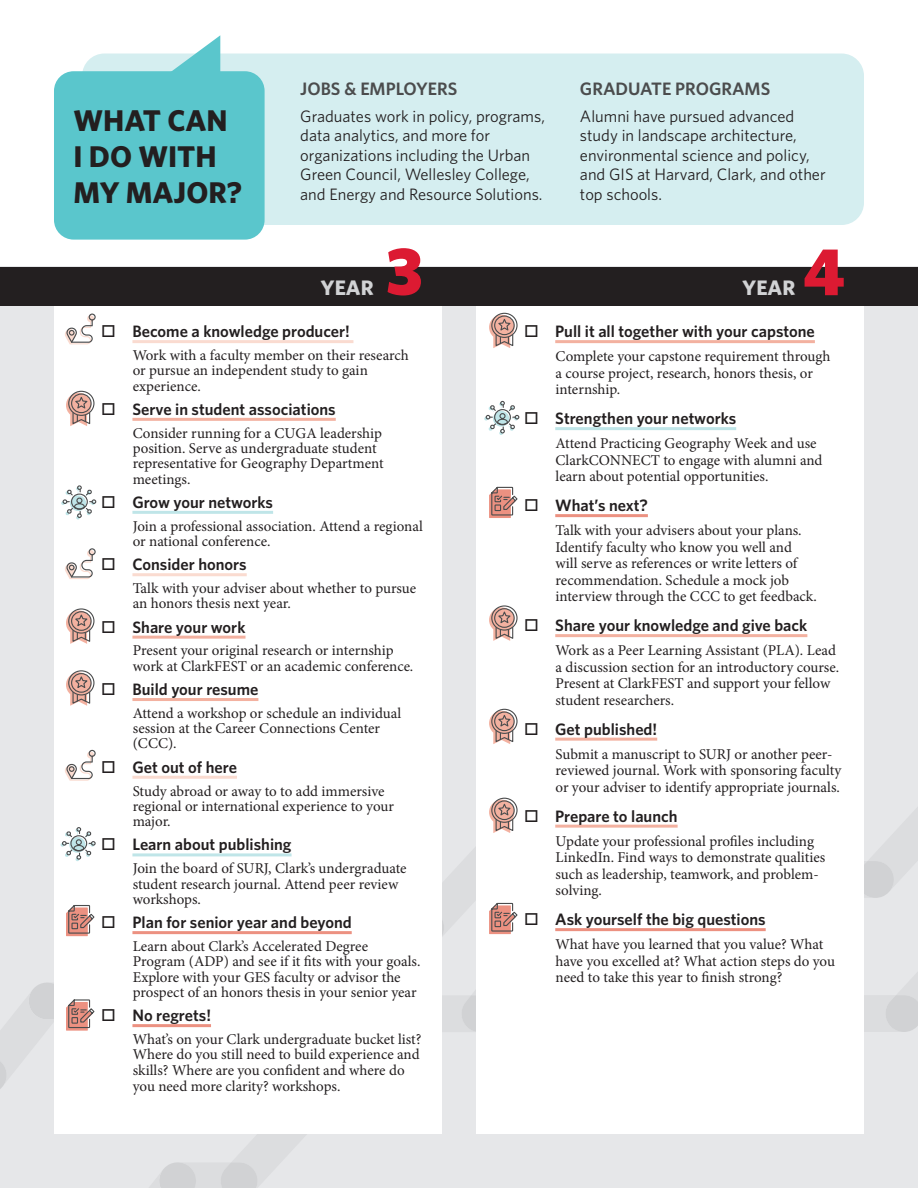
<style>
.page{position:relative;width:918px;height:1188px;background:#fff}
.page>*{position:absolute;margin:0;border:0;box-sizing:border-box;transform-origin:0 0}
.t1{font:900 67.5px "Whitney";color:#dc1a32}
.t2{font:700 30px/36px "Whitney";color:#231f20}
.t3{font:700 21px "Whitney";color:#d1d2d4}
.t4{font:600 18px "Whitney";color:#4b4c4d}
.t5{font:600 16.5px "Whitney";color:#231f20}
.t6{font:16.5px/19.5px "Whitney";color:#231f20}
.t7{font:15px/16.5px "Minion Pro";color:#231f20}
</style>
<div class="page">
<div style="left:0;top:266px;width:918px;height:922px;background:#e6e7e9"></div>
<div style="left:82px;top:54px;width:782px;height:171px;background:#d5eef0;border-radius:22px"></div>
<div style="left:54px;top:306px;width:387px;height:828px;background:#fff"></div>
<hr style="left:132px;top:340px;width:221px;height:3px;background:#fadbd0">
<hr style="left:132px;top:418px;width:204px;height:3px;background:#f3b1a0">
<hr style="left:132px;top:511px;width:141px;height:3px;background:#bfe5e8">
<hr style="left:132px;top:573px;width:115px;height:3px;background:#fadbd0">
<hr style="left:132px;top:636px;width:114px;height:3px;background:#f3b1a0">
<hr style="left:132px;top:698px;width:126px;height:3px;background:#f3b1a0">
<div style="left:477px;top:306px;width:387px;height:828px;background:#fff"></div>
<hr style="left:555px;top:340px;width:260px;height:3px;background:#f3b1a0">
<hr style="left:555px;top:427px;width:181px;height:3px;background:#bfe5e8">
<hr style="left:555px;top:514px;width:93px;height:3px;background:#ec9181">
<hr style="left:555px;top:634px;width:252px;height:3px;background:#f3b1a0">
<hr style="left:555px;top:738px;width:102px;height:3px;background:#f3b1a0">
<svg style="left:147px;top:35px;width:73px;height:36px"></svg>
<div style="left:54px;top:71px;width:211px;height:169px;background:#5ac6cc;border-radius:20px"></div>
<div style="left:0;top:267px;width:918px;height:39px;background:#231f20"></div>
<div style="left:68px;top:608px;width:26px;height:26px;border:1px solid #4b4c4d;border-radius:50%"></div>
<svg style="left:66px;top:610px;width:26px;height:34px"></svg>
<svg style="left:61px;top:485px;width:36px;height:35px"></svg>
<svg style="left:65px;top:314px;width:31px;height:30px"></svg>
<div style="left:68px;top:391px;width:26px;height:25px;border:1px solid #4b4c4d;border-radius:50%"></div>
<svg style="left:66px;top:393px;width:26px;height:33px"></svg>
<div style="left:491px;top:313px;width:27px;height:25px;border:1px solid #4b4c4d;border-radius:50%"></div>
<svg style="left:489px;top:315px;width:26px;height:33px"></svg>
<div style="left:491px;top:709px;width:27px;height:25px;border:1px solid #4b4c4d;border-radius:50%"></div>
<svg style="left:489px;top:711px;width:26px;height:33px"></svg>
<div style="left:491px;top:605px;width:27px;height:26px;border:1px solid #4b4c4d;border-radius:50%"></div>
<svg style="left:489px;top:607px;width:26px;height:34px"></svg>
<svg style="left:489px;top:486px;width:29px;height:32px"></svg>
<svg style="left:65px;top:548px;width:31px;height:31px"></svg>
<div style="left:68px;top:670px;width:26px;height:25px;border:1px solid #4b4c4d;border-radius:50%"></div>
<svg style="left:66px;top:672px;width:26px;height:34px"></svg>
<svg style="left:484px;top:400px;width:36px;height:35px"></svg>
<svg style="left:0;top:750px;width:918px;height:438px"></svg>
<h2 class="t2" style="left:74px;top:102px;width:170px">WHAT CAN<br>I DO WITH<br>MY MAJOR?</h2>
<p class="t4" style="left:300px;top:77px;width:159px">JOBS &amp; EMPLOYERS</p>
<p class="t6" style="left:300px;top:106px;width:246px">Graduates work in policy, programs, data analytics, and more for organizations including the Urban Green Council, Wellesley College, and Energy and Resource Solutions.</p>
<p class="t4" style="left:580px;top:77px;width:192px">GRADUATE PROGRAMS</p>
<p class="t6" style="left:580px;top:106px;width:247px">Alumni have pursued advanced study in landscape architecture, environmental science and policy, and GIS at Harvard, Clark, and other top schools.</p>
<h3 class="t3" style="left:321px;top:273px;width:55px">YEAR</h3>
<h1 class="t1" style="left:386px;top:226px;width:39px">3</h1>
<p class="t5" style="left:132px;top:320px;width:219px">Become a knowledge producer!</p>
<p class="t7" style="left:133px;top:348px;width:278px;line-height:15.3px">Work with a faculty member on their research or pursue an independent study to gain experience.</p>
<p class="t5" style="left:132px;top:398px;width:205px">Serve in student associations</p>
<p class="t7" style="left:133px;top:425px;width:252px;line-height:15.3px">Consider running for a CUGA leadership position. Serve as undergraduate student representative for Geography Department meetings.</p>
<p class="t5" style="left:132px;top:491px;width:142px">Grow your networks</p>
<p class="t7" style="left:133px;top:518px;width:292px;line-height:15.3px">Join a professional association. Attend a regional or national conference.</p>
<p class="t5" style="left:132px;top:554px;width:116px">Consider honors</p>
<p class="t7" style="left:133px;top:581px;width:285px;line-height:15.3px">Talk with your adviser about whether to pursue an honors thesis next year.</p>
<p class="t5" style="left:132px;top:616px;width:115px">Share your work</p>
<p class="t7" style="left:133px;top:643px;width:282px;line-height:15.3px">Present your original research or internship work at ClarkFEST or an academic conference.</p>
<p class="t5" style="left:132px;top:678px;width:127px">Build your resume</p>
<p class="t7" style="left:133px;top:705px;width:270px;line-height:15.3px">Attend a workshop or schedule an individual session at the Career Connections Center (CCC).</p>
<p class="t5" style="left:132px;top:756px;width:106px">Get out of here</p>
<p class="t7" style="left:133px;top:783px;width:263px;line-height:15.3px">Study abroad or away to to add immersive regional or international experience to your major.</p>
<p class="t5" style="left:132px;top:834px;width:161px">Learn about publishing</p>
<p class="t7" style="left:133px;top:861px;width:275px;line-height:15.3px">Join the board of SURJ, Clark’s undergraduate student research journal. Attend peer review workshops.</p>
<p class="t5" style="left:132px;top:911px;width:221px">Plan for senior year and beyond</p>
<p class="t7" style="left:133px;top:939px;width:289px;line-height:15.3px">Learn about Clark’s Accelerated Degree Program (ADP) and see if it fits with your goals.<br>Explore with your GES faculty or advisor the prospect of an honors thesis in your senior year</p>
<p class="t5" style="left:132px;top:1004px;width:80px">No regrets!</p>
<p class="t7" style="left:133px;top:1031px;width:290px;line-height:15.8px">What’s on your Clark undergraduate bucket list?<br>Where do you still need to build experience and skills? Where are you confident and where do you need more clarity? workshops.</p>
<h3 class="t3" style="left:742px;top:274px;width:55px">YEAR</h3>
<h1 class="t1" style="left:803px;top:226px;width:43px">4</h1>
<p class="t5" style="left:555px;top:320px;width:261px">Pull it all together with your capstone</p>
<p class="t7" style="left:556px;top:348px;width:277px">Complete your capstone requirement through a course project, research, honors thesis, or internship.</p>
<p class="t5" style="left:555px;top:407px;width:182px">Strengthen your networks</p>
<p class="t7" style="left:556px;top:435px;width:268px">Attend Practicing Geography Week and use<br>ClarkCONNECT to engage with alumni and learn about potential opportunities.</p>
<p class="t5" style="left:555px;top:494px;width:94px">What’s next?</p>
<p class="t7" style="left:556px;top:522px;width:263px">Talk with your advisers about your plans.<br>Identify faculty who know you well and will serve as references or write letters of recommendation. Schedule a mock job interview through the CCC to get feedback.</p>
<p class="t5" style="left:555px;top:614px;width:254px">Share your knowledge and give back</p>
<p class="t7" style="left:556px;top:642px;width:285px">Work as a Peer Learning Assistant (PLA). Lead a discussion section for an introductory course.<br>Present at ClarkFEST and support your fellow student researchers.</p>
<p class="t5" style="left:555px;top:718px;width:103px">Get published!</p>
<p class="t7" style="left:556px;top:746px;width:287px">Submit a manuscript to SURJ or another peer&shy;reviewed journal. Work with sponsoring faculty or your adviser to identify appropriate journals.</p>
<p class="t5" style="left:555px;top:805px;width:124px">Prepare to launch</p>
<p class="t7" style="left:556px;top:833px;width:271px">Update your professional profiles including LinkedIn. Find ways to demonstrate qualities such as leadership, teamwork, and problem&shy;solving.</p>
<p class="t5" style="left:555px;top:908px;width:212px">Ask yourself the big questions</p>
<p class="t7" style="left:556px;top:936px;width:281px">What have you learned that you value? What have you excelled at? What action steps do you need to take this year to finish strong?</p>
</div>
